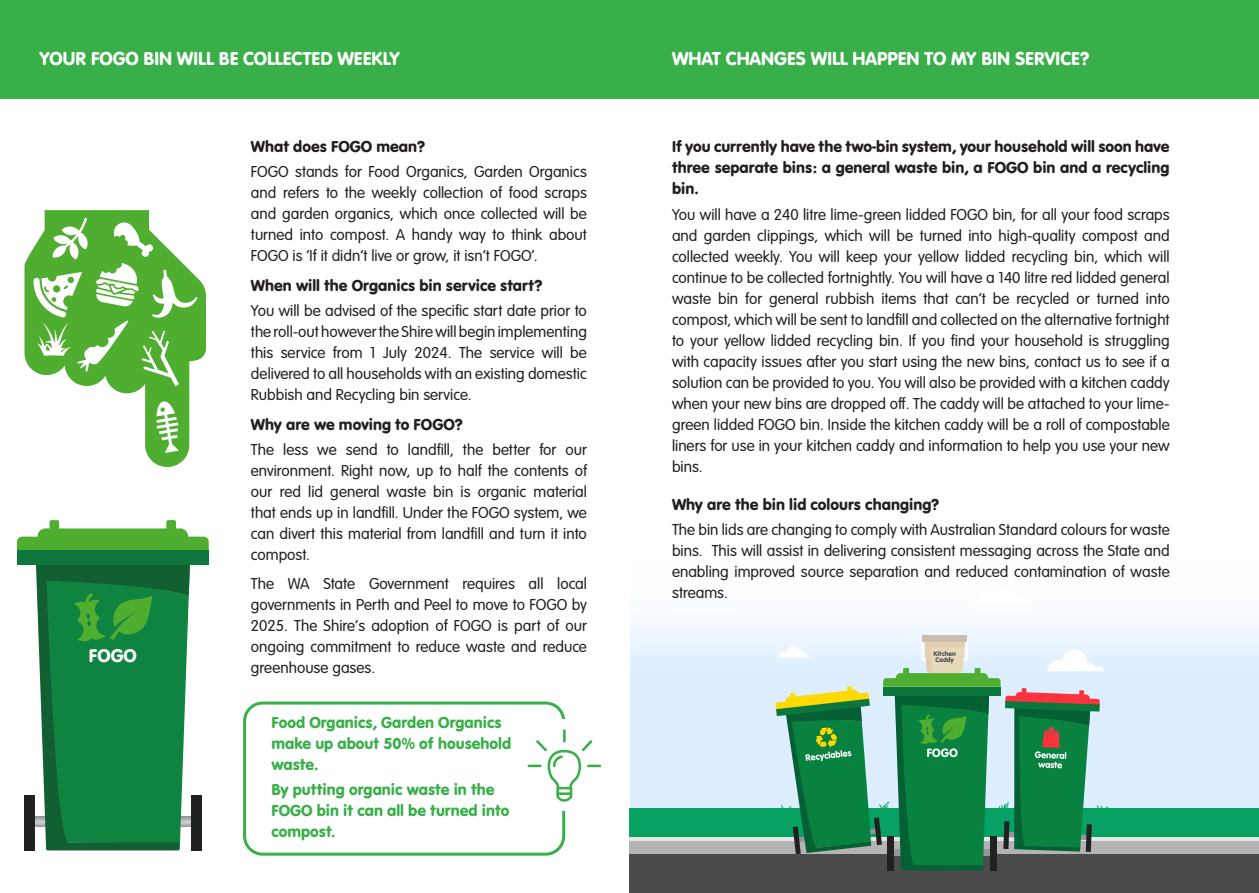
<style>
.page{position:relative;width:1259px;height:893px;background:#fff}
.page>*{position:absolute;margin:0;border:0;box-sizing:border-box;transform-origin:0 0}
.panel_head{font:19.5px "VAG Rundschrift D";color:#fff}
.t1{font:19.05px "VAG Rundschrift D";color:#fff}
.body{font:300 16.5px/21px "VAG Rundschrift D";color:#231f20;text-align:justify}
.sub_head{font:16.5px/21px "VAG Rundschrift D";color:#231f20;text-align:justify}
.greeen_pull_qutoe{font:16.5px/21px "VAG Rundschrift D";color:#39af49}
.t2{font:6.9px/5.6px "VAG Rundschrift D";color:#4b4b4b}
</style>
<div class="page">
<div style="left:630px;top:540px;width:629px;height:280px;background:#dceeff"></div>
<div style="left:630px;top:538px;width:629px;height:132px;background:linear-gradient(to bottom,#fff,#e4f2ff)"></div>
<svg style="left:966px;top:588px;width:66px;height:19px"></svg>
<div style="left:629px;top:809px;width:630px;height:84px;background:#07a163"></div>
<div style="left:629px;top:853px;width:630px;height:40px;background:#4b4b4b"></div>
<div style="left:629px;top:840px;width:630px;height:13px;background:#b3b3b3"></div>
<hr style="left:629px;top:837px;width:630px;height:4px;background:#e6e6e6">
<div style="left:922px;top:635px;width:45px;height:7px;background:#cbbdab"></div>
<svg style="left:775px;top:638px;width:334px;height:232px"></svg>
<div style="left:0;top:0;width:1259px;height:99px;background:#39af49"></div>
<div style="left:243px;top:701px;width:322px;height:155px;border:3px solid #39af49;border-radius:18px"></div>
<svg style="left:25px;top:210px;width:181px;height:257px"></svg>
<svg style="left:156px;top:400px;width:23px;height:53px"></svg>
<svg style="left:33px;top:218px;width:165px;height:168px"></svg>
<svg style="left:17px;top:528px;width:192px;height:23px;background:#5eb345"></svg>
<div style="left:50px;top:520px;width:9px;height:10px;background:#4fad2f;border-radius:2px"></div>
<div style="left:166px;top:520px;width:10px;height:10px;background:#4fad2f;border-radius:2px"></div>
<svg style="left:34px;top:816px;width:157px;height:11px"></svg>
<div style="left:24px;top:794px;width:10px;height:56px;background:#202121"></div>
<div style="left:191px;top:794px;width:11px;height:56px;background:#202121"></div>
<div style="left:17px;top:551px;width:192px;height:14px;background:#0e773c"></div>
<svg style="left:36px;top:565px;width:154px;height:285px;background:#218649"></svg>
<div style="left:527px;top:719px;width:85px;height:92px;background:#fff"></div>
<svg style="left:527px;top:729px;width:74px;height:73px"></svg>
<p class="panel_head" style="left:39px;top:47px;width:362px">YOUR FOGO BIN WILL BE COLLECTED WEEKLY</p>
<p class="panel_head" style="left:672px;top:47px;width:419px">WHAT CHANGES WILL HAPPEN TO MY BIN SERVICE?</p>
<p class="t1" style="left:89px;top:644px;width:50px">FOGO</p>
<p class="sub_head" style="left:251px;top:136px;width:176px">What does FOGO mean?</p>
<p class="body" style="left:251px;top:162px;width:337px">FOGO stands for Food Organics, Garden Organics and refers to the weekly collection of food scraps and garden organics, which once collected will be turned into compost. A handy way to think about FOGO is ‘If it didn’t live or grow, it isn’t FOGO’.</p>
<p class="sub_head" style="left:251px;top:275px;width:293px">When will the Organics bin service start?</p>
<p class="body" style="left:251px;top:301px;width:337px">You will be advised of the specific start date prior to the roll-out however the Shire will begin implementing this service from 1 July 2024. The service will be delivered to all households with an existing domestic Rubbish and Recycling bin service.</p>
<p class="sub_head" style="left:251px;top:414px;width:213px">Why are we moving to FOGO?</p>
<p class="body" style="left:251px;top:439px;width:337px">The less we send to landfill, the better for our environment. Right now, up to half the contents of our red lid general waste bin is organic material that ends up in landfill. Under the FOGO system, we can divert this material from landfill and turn it into compost.</p>
<p class="body" style="left:251px;top:574px;width:337px">The WA State Government requires all local governments in Perth and Peel to move to FOGO by 2025. The Shire’s adoption of FOGO is part of our ongoing commitment to reduce waste and reduce greenhouse gases.</p>
<p class="greeen_pull_qutoe" style="left:271px;top:712px;width:241px">Food Organics, Garden Organics make up about 50% of household waste.</p>
<p class="greeen_pull_qutoe" style="left:271px;top:779px;width:239px">By putting organic waste in the<br>FOGO bin it can all be turned into compost.</p>
<p class="sub_head" style="left:672px;top:136px;width:499px">If you currently have the two-bin system, your household will soon have three separate bins: a general waste bin, a FOGO bin and a recycling bin.</p>
<p class="body" style="left:672px;top:204px;width:499px">You will have a 240 litre lime-green lidded FOGO bin, for all your food scraps and garden clippings, which will be turned into high-quality compost and collected weekly. You will keep your yellow lidded recycling bin, which will continue to be collected fortnightly. You will have a 140 litre red lidded general waste bin for general rubbish items that can’t be recycled or turned into compost, which will be sent to landfill and collected on the alternative fortnight to your yellow lidded recycling bin. If you find your household is struggling with capacity issues after you start using the new bins, contact us to see if a solution can be provided to you. You will also be provided with a kitchen caddy when your new bins are dropped off. The caddy will be attached to your lime&shy;green lidded FOGO bin. Inside the kitchen caddy will be a roll of compostable liners for use in your kitchen caddy and information to help you use your new bins.</p>
<p class="sub_head" style="left:672px;top:494px;width:268px">Why are the bin lid colours changing?</p>
<p class="body" style="left:672px;top:519px;width:499px">The bin lids are changing to comply with Australian Standard colours for waste bins. This will assist in delivering consistent messaging across the State and enabling improved source separation and reduced contamination of waste streams.</p>
<p class="t2" style="left:933px;top:651px;width:24px">Kitchen<br>Caddy</p>
</div>
